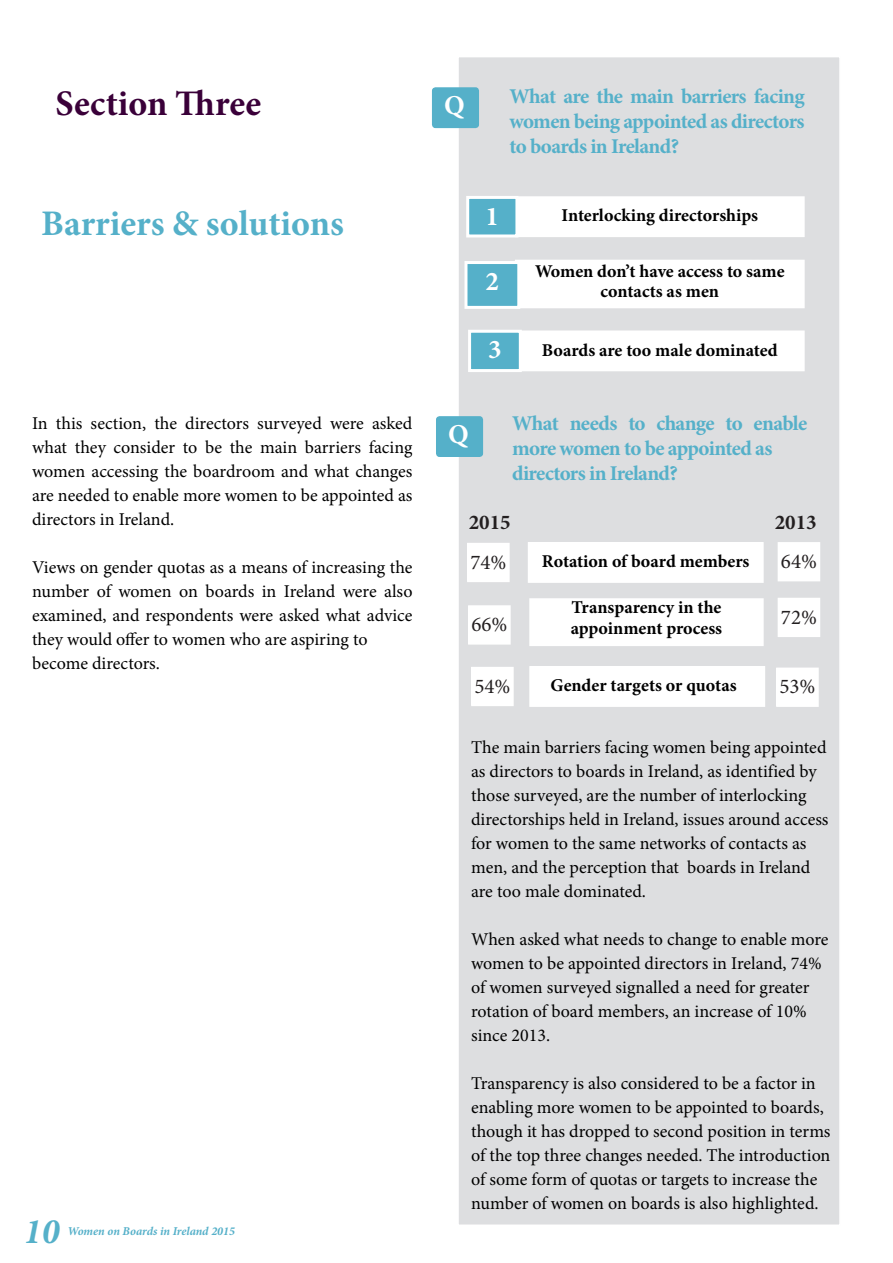
<style>
.page{position:relative;width:893px;height:1263px;background:#fff}
.page>*{position:absolute;margin:0;border:0;box-sizing:border-box;transform-origin:0 0}
.t1{font:700 36px "Minion Pro";color:#55b0c9}
.t2{font:700 36px "Minion Pro";letter-spacing:.005em;color:#3a0039}
.t3{font:italic 700 36px "Minion Pro";color:#55b0c9}
.t4{font:700 27.3px "Minion Pro";color:#fff}
.t5{font:700 27px "Minion Pro";color:#fff}
.t6{font:700 21px/25.2px "Minion Pro";letter-spacing:-.035em;color:#55b0c9;text-align:justify}
.t7{font:21px "Minion Pro";color:#231f20}
.t8{font:700 21px "Minion Pro";color:#231f20}
.t9{font:18px/24px "Minion Pro";letter-spacing:-.005em;color:#000}
.t10{font:700 18px/19.5px "Minion Pro";color:#000;text-align:center}
.t11{font:italic 700 12px "Minion Pro";letter-spacing:-.005em;color:#55b0c9}
</style>
<div class="page">
<div style="left:457px;top:56px;width:384px;height:1170px;background:#dddee0;border:2px solid #fff"></div>
<div style="left:432px;top:87px;width:47px;height:41px;background:#55b0c9;border-radius:4px"></div>
<div style="left:516px;top:197px;width:288px;height:39px;background:#fff"></div>
<div style="left:515px;top:196px;width:290px;height:41px;border:2px solid #fff"></div>
<div style="left:516px;top:260px;width:288px;height:48px;background:#fff"></div>
<div style="left:516px;top:331px;width:288px;height:40px;background:#fff"></div>
<div style="left:515px;top:330px;width:290px;height:41px;border:2px solid #fff"></div>
<div style="left:436px;top:416px;width:47px;height:41px;background:#55b0c9;border-radius:4px"></div>
<div style="left:468px;top:197px;width:49px;height:39px;background:#55b0c9"></div>
<div style="left:466px;top:196px;width:52px;height:41px;border:3px solid #fff"></div>
<div style="left:466px;top:262px;width:53px;height:45px;background:#55b0c9"></div>
<div style="left:464px;top:261px;width:56px;height:48px;border:3px solid #fff"></div>
<div style="left:470px;top:331px;width:50px;height:40px;background:#55b0c9"></div>
<div style="left:468px;top:330px;width:54px;height:42px;border:3px solid #fff"></div>
<div style="left:529px;top:543px;width:234px;height:39px;background:#fff"></div>
<div style="left:528px;top:542px;width:236px;height:41px;border:2px solid #fff"></div>
<div style="left:530px;top:599px;width:233px;height:46px;background:#fff"></div>
<div style="left:529px;top:598px;width:235px;height:48px;border:2px solid #fff"></div>
<div style="left:530px;top:667px;width:234px;height:39px;background:#fff"></div>
<div style="left:529px;top:666px;width:236px;height:41px;border:2px solid #fff"></div>
<div style="left:468px;top:544px;width:41px;height:37px;background:#fff"></div>
<div style="left:467px;top:543px;width:43px;height:39px;border:2px solid #fff"></div>
<div style="left:778px;top:543px;width:41px;height:38px;background:#fff"></div>
<div style="left:778px;top:542px;width:42px;height:39px;border:2px solid #fff"></div>
<div style="left:469px;top:606px;width:41px;height:38px;background:#fff"></div>
<div style="left:468px;top:605px;width:43px;height:40px;border:2px solid #fff"></div>
<div style="left:778px;top:598px;width:41px;height:38px;background:#fff"></div>
<div style="left:778px;top:598px;width:42px;height:39px;border:2px solid #fff"></div>
<div style="left:472px;top:667px;width:41px;height:38px;background:#fff"></div>
<div style="left:471px;top:667px;width:43px;height:39px;border:2px solid #fff"></div>
<div style="left:777px;top:668px;width:41px;height:38px;background:#fff"></div>
<div style="left:776px;top:667px;width:43px;height:40px;border:2px solid #fff"></div>
<svg style="left:457px;top:1213px;width:218px;height:13px"></svg>
<h1 class="t2" style="left:56px;top:78px;width:207px">Section Three</h1>
<h2 class="t4" style="left:444px;top:86px;width:22px">Q</h2>
<p class="t6" style="left:509px;top:83px;width:297px">What are the main barriers facing women being appointed as directors to boards in Ireland?</p>
<h1 class="t1" style="left:41px;top:198px;width:304px">Barriers &amp; solutions</h1>
<h3 class="t5" style="left:486px;top:197px;width:15px">1</h3>
<h3 class="t5" style="left:486px;top:262px;width:15px">2</h3>
<p class="t10" style="left:561px;top:206px;width:198px">Interlocking directorships</p>
<p class="t10" style="left:535px;top:262px;width:251px">Women don’t have access to same contacts as men</p>
<h3 class="t5" style="left:488px;top:331px;width:15px">3</h3>
<p class="t10" style="left:542px;top:340px;width:237px">Boards are too male dominated</p>
<p class="t9" style="left:32px;top:412px;width:382px;text-align:justify">In this section, the directors surveyed were asked what they consider to be the main barriers facing women accessing the boardroom and what changes are needed to enable more women to be appointed as directors in Ireland.</p>
<p class="t9" style="left:32px;top:556px;width:382px">Views on gender quotas as a means of increasing the number of women on boards in Ireland were also examined, and respondents were asked what advice they would offer to women who are aspiring to become directors.</p>
<h2 class="t4" style="left:448px;top:415px;width:22px">Q</h2>
<p class="t6" style="left:512px;top:410px;width:297px;text-align:left">What needs to change to enable more women to be appointed as directors in Ireland?</p>
<p class="t8" style="left:469px;top:508px;width:43px">2015</p>
<p class="t8" style="left:775px;top:508px;width:43px">2013</p>
<p class="t7" style="left:470px;top:548px;width:38px">74%</p>
<p class="t7" style="left:781px;top:547px;width:38px">64%</p>
<p class="t10" style="left:542px;top:551px;width:209px">Rotation of board members</p>
<p class="t10" style="left:571px;top:596px;width:153px;line-height:21.6px;text-align:left">Transparency in the appoinment process</p>
<p class="t10" style="left:550px;top:675px;width:188px">Gender targets or quotas</p>
<p class="t7" style="left:781px;top:603px;width:38px">72%</p>
<p class="t7" style="left:471px;top:610px;width:38px">66%</p>
<p class="t7" style="left:474px;top:672px;width:38px">54%</p>
<p class="t7" style="left:779px;top:672px;width:38px">53%</p>
<p class="t9" style="left:471px;top:736px;width:359px">The main barriers facing women being appointed as directors to boards in Ireland, as identified by those surveyed, are the number of interlocking directorships held in Ireland, issues around access for women to the same networks of contacts as men, and the perception that boards in Ireland are too male dominated.</p>
<p class="t9" style="left:471px;top:928px;width:359px">When asked what needs to change to enable more women to be appointed directors in Ireland, 74% of women surveyed signalled a need for greater rotation of board members, an increase of 10% since 2013.</p>
<p class="t9" style="left:471px;top:1072px;width:361px">Transparency is also considered to be a factor in enabling more women to be appointed to boards, though it has dropped to second position in terms of the top three changes needed. The introduction of some form of quotas or targets to increase the number of women on boards is also highlighted.</p>
<h1 class="t3" style="left:24px;top:1206px;width:37px">10</h1>
<p class="t11" style="left:68px;top:1223px;width:169px">Women on Boards in Ireland 2015</p>
</div>
